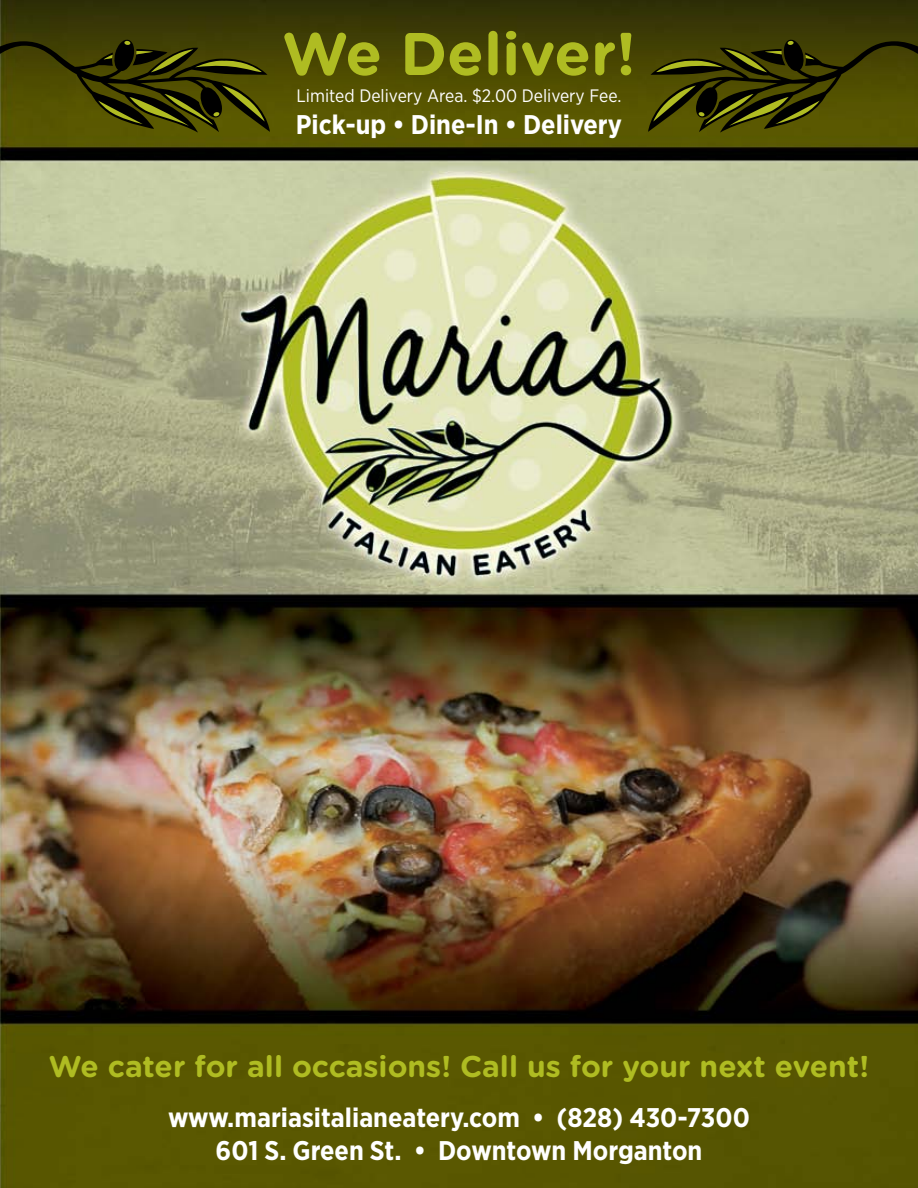
<style>
.page{position:relative;width:918px;height:1188px;background:#fff}
.page>*{position:absolute;margin:0;border:0;box-sizing:border-box;transform-origin:0 0}
.t1{font:700 60px "Gotham Rounded";color:#afbc22}
.t2{font:700 30px "Gotham Rounded";color:#afbc22}
.t3{font:700 27px/32.4px "Gotham Narrow";color:#fff;text-align:center}
.t4{font:18px "Gotham Narrow";color:#fff}
</style>
<div class="page">
<img style="left:0;top:0;width:918px;height:1188px">
<svg style="left:648px;top:39px;width:270px;height:94px;background:#414002"></svg>
<svg style="left:0;top:39px;width:270px;height:94px;background:#414103"></svg>
<h1 class="t1" style="left:282px;top:10px;width:355px">We Deliver!</h1>
<p class="t4" style="left:297px;top:84px;width:326px">Limited Delivery Area. $2.00 Delivery Fee.</p>
<p class="t3" style="left:296px;top:108px;width:328px">Pick-up • Dine-In • Delivery</p>
<p class="t2" style="left:49px;top:1044px;width:822px">We cater for all occasions! Call us for your next event!</p>
<p class="t3" style="left:168px;top:1101px;width:583px">www.mariasitalianeatery.com • (828) 430-7300<br>601 S. Green St. • Downtown Morganton</p>
</div>
